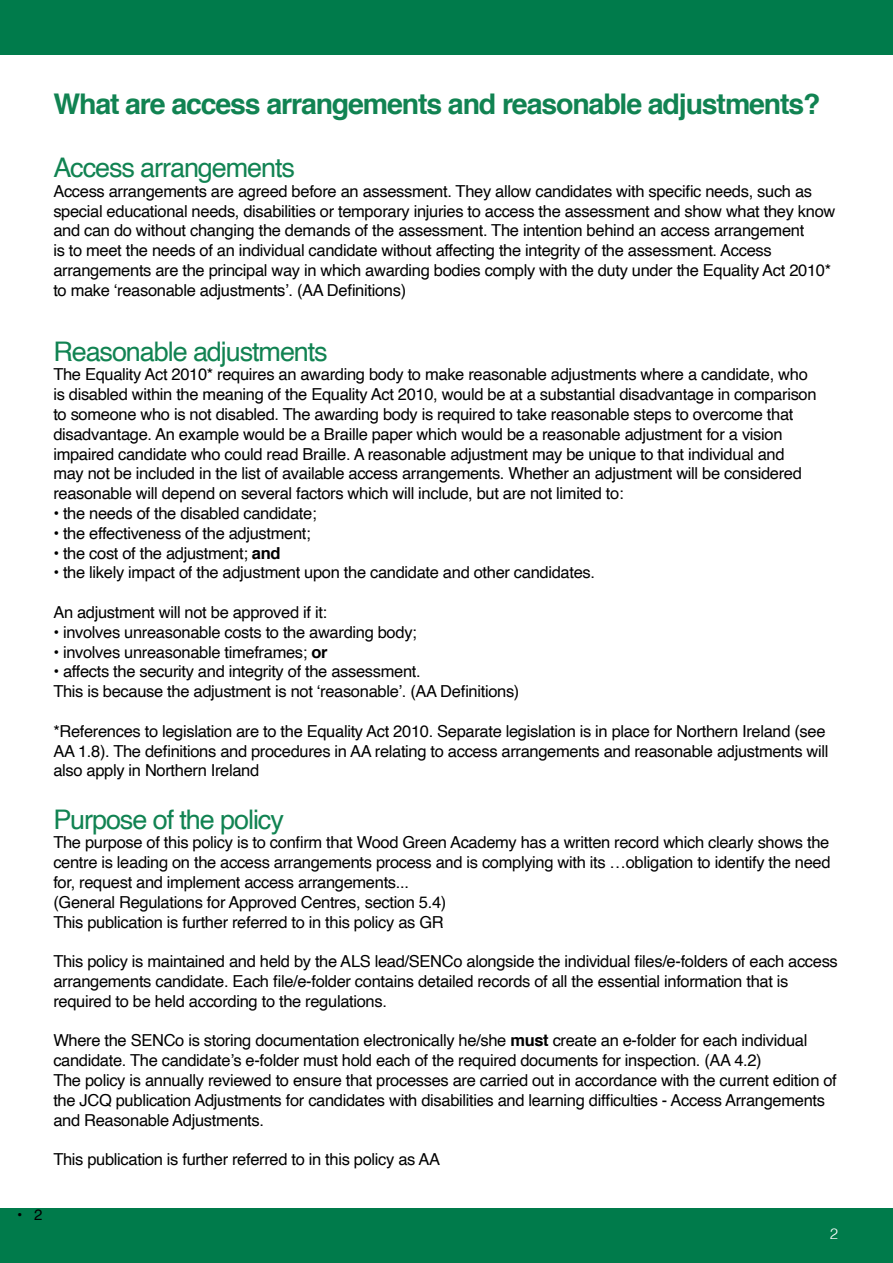
<style>
.page{position:relative;width:893px;height:1263px;background:#fff}
.page>*{position:absolute;margin:0;border:0;box-sizing:border-box;transform-origin:0 0}
.t1{font:700 28.5px "Helvetica";letter-spacing:-.04em;color:#118352}
.t2{font:27px "Helvetica";letter-spacing:-.04em;color:#118352}
.t3{font:16.5px/19.8px "Helvetica";letter-spacing:-.02em;color:#000}
.t4{font:15px "Helvetica";color:#000}
.t5{font:300 15px "Helvetica";color:#fff}
.s1{font-weight:700}
</style>
<div class="page">
<div style="left:0;top:1209px;width:893px;height:54px;background:#007b4b"></div>
<div style="left:0;top:0;width:893px;height:54px;background:#007b4b"></div>
<h1 class="t1" style="left:53px;top:81px;width:769px">What are access arrangements and reasonable adjustments?</h1>
<h2 class="t2" style="left:53px;top:147px;width:243px">Access arrangements</h2>
<p class="t3" style="left:53px;top:182px;width:784px">Access arrangements are agreed before an assessment. They allow candidates with specific needs, such as special educational needs, disabilities or temporary injuries to access the assessment and show what they know and can do without changing the demands of the assessment. The intention behind an access arrangement<br>is to meet the needs of an individual candidate without affecting the integrity of the assessment. Access arrangements are the principal way in which awarding bodies comply with the duty under the Equality Act 2010* to make ‘reasonable adjustments’. (AA Definitions)</p>
<h2 class="t2" style="left:53px;top:330px;width:276px">Reasonable adjustments</h2>
<p class="t3" style="left:53px;top:365px;width:765px">The Equality Act 2010* requires an awarding body to make reasonable adjustments where a candidate, who is disabled within the meaning of the Equality Act 2010, would be at a substantial disadvantage in comparison to someone who is not disabled. The awarding body is required to take reasonable steps to overcome that disadvantage. An example would be a Braille paper which would be a reasonable adjustment for a vision impaired candidate who could read Braille. A reasonable adjustment may be unique to that individual and may not be included in the list of available access arrangements. Whether an adjustment will be considered reasonable will depend on several factors which will include, but are not limited to:</p>
<p class="t3" style="left:53px;top:504px;width:265px">• the needs of the disabled candidate;</p>
<p class="t3" style="left:53px;top:524px;width:259px">• the effectiveness of the adjustment;</p>
<p class="t3" style="left:53px;top:543px;width:229px">• the cost of the adjustment; <span class="s1">and</span></p>
<p class="t3" style="left:53px;top:563px;width:543px">• the likely impact of the adjustment upon the candidate and other candidates.</p>
<p class="t3" style="left:53px;top:603px;width:275px">An adjustment will not be approved if it:</p>
<p class="t3" style="left:53px;top:623px;width:365px">• involves unreasonable costs to the awarding body;</p>
<p class="t3" style="left:53px;top:642px;width:276px">• involves unreasonable timeframes; <span class="s1">or</span></p>
<p class="t3" style="left:53px;top:662px;width:468px">• affects the security and integrity of the assessment.<br>This is because the adjustment is not ‘reasonable’. (AA Definitions)</p>
<p class="t3" style="left:53px;top:722px;width:777px">*References to legislation are to the Equality Act 2010. Separate legislation is in place for Northern Ireland (see<br>AA 1.8). The definitions and procedures in AA relating to access arrangements and reasonable adjustments will also apply in Northern Ireland</p>
<h2 class="t2" style="left:53px;top:798px;width:232px">Purpose of the policy</h2>
<p class="t3" style="left:53px;top:833px;width:779px">The purpose of this policy is to confirm that Wood Green Academy has a written record which clearly shows the centre is leading on the access arrangements process and is complying with its …obligation to identify the need for, request and implement access arrangements...<br>(General Regulations for Approved Centres, section 5.4)<br>This publication is further referred to in this policy as GR</p>
<p class="t3" style="left:53px;top:952px;width:786px">This policy is maintained and held by the ALS lead/SENCo alongside the individual files/e-folders of each access arrangements candidate. Each file/e-folder contains detailed records of all the essential information that is required to be held according to the regulations.</p>
<p class="t3" style="left:53px;top:1031px;width:785px">Where the SENCo is storing documentation electronically he/she <span class="s1">must</span> create an e-folder for each individual candidate. The candidate’s e-folder must hold each of the required documents for inspection. (AA 4.2)<br>The policy is annually reviewed to ensure that processes are carried out in accordance with the current edition of the JCQ publication Adjustments for candidates with disabilities and learning difficulties - Access Arrangements and Reasonable Adjustments.</p>
<p class="t3" style="left:53px;top:1150px;width:388px">This publication is further referred to in this policy as AA</p>
<p class="t4" style="left:17px;top:1203px;width:27px">• 2</p>
<p class="t5" style="left:830px;top:1221px;width:10px">2</p>
</div>
